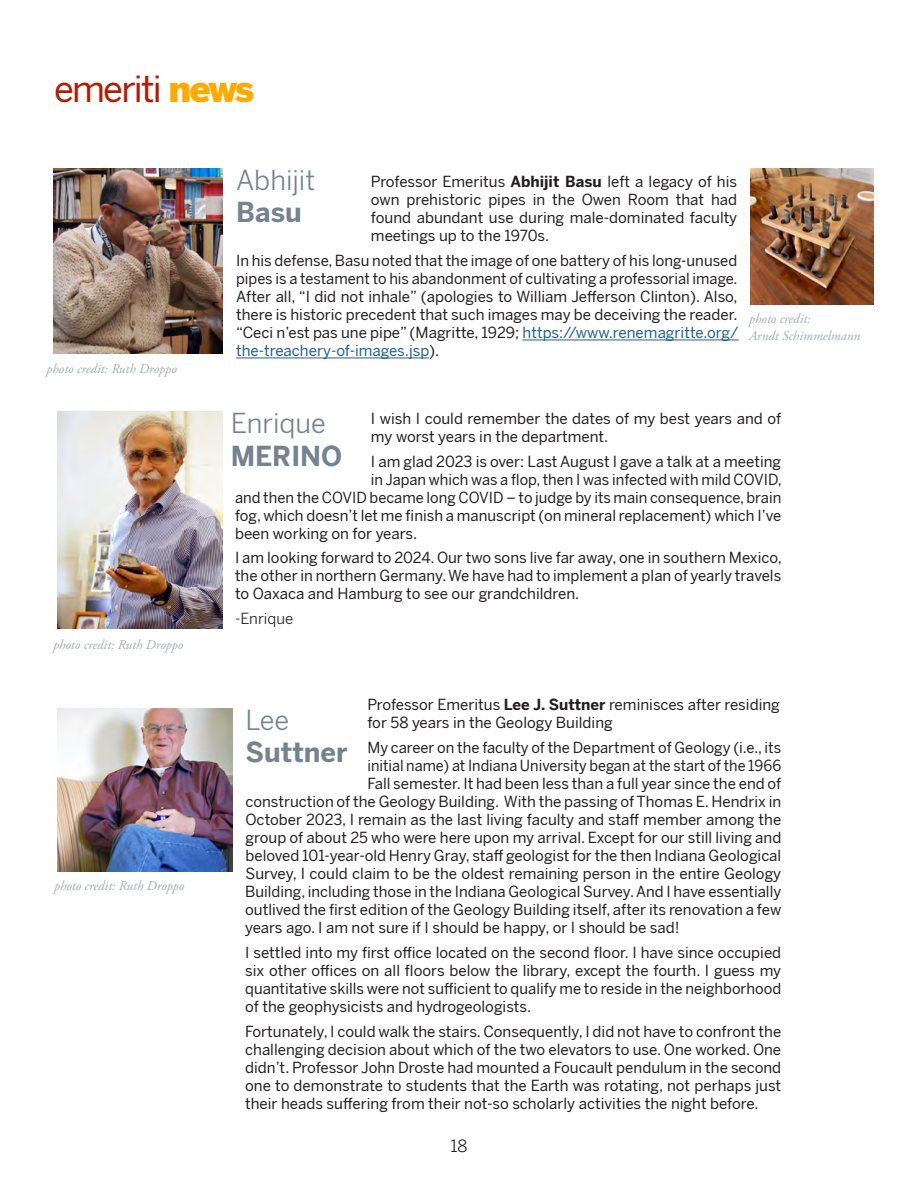
<style>
.page{position:relative;width:918px;height:1188px;background:#fff}
.page>*{position:absolute;margin:0;border:0;box-sizing:border-box;transform-origin:0 0}
.t1{font:36px "Benton Sans";letter-spacing:-.05em;color:#b11c00}
.t2{font:27px/32.4px "Benton Sans";color:#75838f}
.t3{font:700 27px "Benton Sans";color:#75838f}
.t4{font:16.5px "Benton Sans";color:#231f20}
.t5{font:15px/18px "Benton Sans";color:#231f20;text-align:justify}
.t6{font:15px/18px "Benton Sans";color:#215e9e}
.t7{font:15px "Benton Sans";color:#231f20;scale:.96 1}
.t8{font:15px "Benton Sans";color:#231f20}
.t9{font:italic 13.5px "Adobe Garamond Pro";color:#a1acb5}
.s1{font-weight:900;color:#fa0}
.s2{font-weight:700}
.s3{color:#231f20}
</style>
<div class="page">
<img style="left:751px;top:168px;width:122px;height:137px">
<img style="left:53px;top:168px;width:170px;height:186px">
<img style="left:57px;top:708px;width:175px;height:163px">
<hr style="left:523px;top:340px;width:216px;height:1px;background:#215e9e">
<hr style="left:236px;top:358px;width:193px;height:1px;background:#215e9e">
<img style="left:57px;top:412px;width:166px;height:216px">
<h2 class="t1" style="left:54px;top:67px;width:202px">emeriti <span class="s1">news</span></h2>
<p class="t9" style="left:46px;top:361px;width:132px">photo credit: Ruth Droppo</p>
<h2 class="t2" style="left:236px;top:164px;width:81px">Abhijit<br><span class="s2">Basu</span></h2>
<p class="t5" style="left:371px;top:173px;width:368px">Professor Emeritus <span class="s2">Abhijit Basu</span> left a legacy of his own prehistoric pipes in the Owen Room that had found abundant use during male-dominated faculty meetings up to the 1970s.</p>
<p class="t5" style="left:236px;top:251px;width:503px">In his defense, Basu noted that the image of one battery of his long-unused pipes is a testament to his abandonment of cultivating a professorial image.<br>After all, “I did not inhale” (apologies to William Jefferson Clinton). Also, there is historic precedent that such images may be deceiving the reader.</p>
<p class="t6" style="left:236px;top:323px;width:504px"><span class="s3">“Ceci n’est pas une pipe” (Magritte, 1929;</span> https://www.renemagritte.org/ the-treachery-of-images.jsp<span class="s3">).</span></p>
<p class="t9" style="left:749px;top:311px;width:63px">photo credit:</p>
<p class="t9" style="left:749px;top:327px;width:113px">Arndt Schimmelmann</p>
<p class="t9" style="left:53px;top:637px;width:132px">photo credit: Ruth Droppo</p>
<p class="t9" style="left:54px;top:878px;width:132px">photo credit: Ruth Droppo</p>
<p class="t5" style="left:371px;top:409px;width:412px">I wish I could remember the dates of my best years and of my worst years in the department.</p>
<p class="t5" style="left:371px;top:452px;width:412px">I am glad 2023 is over: Last August I gave a talk at a meeting</p>
<p class="t5" style="left:371px;top:470px;width:412px">in Japan which was a flop, then I was infected with mild COVID,</p>
<p class="t5" style="left:235px;top:488px;width:548px">and then the COVID became long COVID – to judge by its main consequence, brain</p>
<p class="t5" style="left:235px;top:506px;width:548px">fog, which doesn’t let me finish a manuscript (on mineral replacement) which I’ve</p>
<p class="t5" style="left:235px;top:524px;width:184px">been working on for years.</p>
<p class="t5" style="left:235px;top:549px;width:548px">I am looking forward to 2024. Our two sons live far away, one in southern Mexico, the other in northern Germany.We have had to implement a plan of yearly travels to Oaxaca and Hamburg to see our grandchildren.</p>
<p class="t8" style="left:235px;top:610px;width:60px">-Enrique</p>
<h3 class="t2" style="left:231px;top:407px;width:97px">Enrique</h3>
<p class="t3" style="left:231px;top:439px;width:113px">MERINO</p>
<p class="t5" style="left:367px;top:696px;width:414px">Professor Emeritus <span class="s2">Lee J. Suttner</span> reminisces after residing for 58 years in the Geology Building</p>
<p class="t5" style="left:367px;top:739px;width:415px">My career on the faculty of the Department of Geology (i.e., its</p>
<p class="t7" style="left:367px;top:757px;width:433px">initial name) at Indiana University began at the start of the 1966</p>
<p class="t5" style="left:367px;top:775px;width:415px">Fall semester. It had been less than a full year since the end of</p>
<p class="t5" style="left:246px;top:793px;width:537px">construction of the Geology Building. With the passing of Thomas E. Hendrix in</p>
<p class="t5" style="left:246px;top:811px;width:537px">October 2023, I remain as the last living faculty and staff member among the</p>
<p class="t5" style="left:246px;top:829px;width:537px">group of about 25 who were here upon my arrival. Except for our still living and</p>
<p class="t5" style="left:246px;top:847px;width:537px">beloved 101-year-old Henry Gray, staff geologist for the then Indiana Geological</p>
<p class="t5" style="left:246px;top:865px;width:537px">Survey, I could claim to be the oldest remaining person in the entire Geology</p>
<p class="t5" style="left:245px;top:883px;width:538px">Building, including those in the Indiana Geological Survey.And I have essentially</p>
<p class="t5" style="left:245px;top:901px;width:538px">outlived the first edition of the Geology Building itself, after its renovation a few</p>
<p class="t5" style="left:245px;top:919px;width:436px">years ago. I am not sure if I should be happy, or I should be sad!</p>
<p class="t5" style="left:245px;top:943px;width:538px">I settled into my first office located on the second floor. I have since occupied six other offices on all floors below the library, except the fourth. I guess my quantitative skills were not sufficient to qualify me to reside in the neighborhood of the geophysicists and hydrogeologists.</p>
<p class="t5" style="left:245px;top:1022px;width:538px">Fortunately, I could walk the stairs. Consequently, I did not have to confront the challenging decision about which of the two elevators to use. One worked. One didn’t. Professor John Droste had mounted a Foucault pendulum in the second one to demonstrate to students that the Earth was rotating, not perhaps just their heads suffering from their not-so scholarly activities the night before.</p>
<p class="t2" style="left:246px;top:704px;width:45px">Lee</p>
<p class="t3" style="left:246px;top:735px;width:104px">Suttner</p>
<p class="t4" style="left:450px;top:1136px;width:19px">18</p>
</div>
